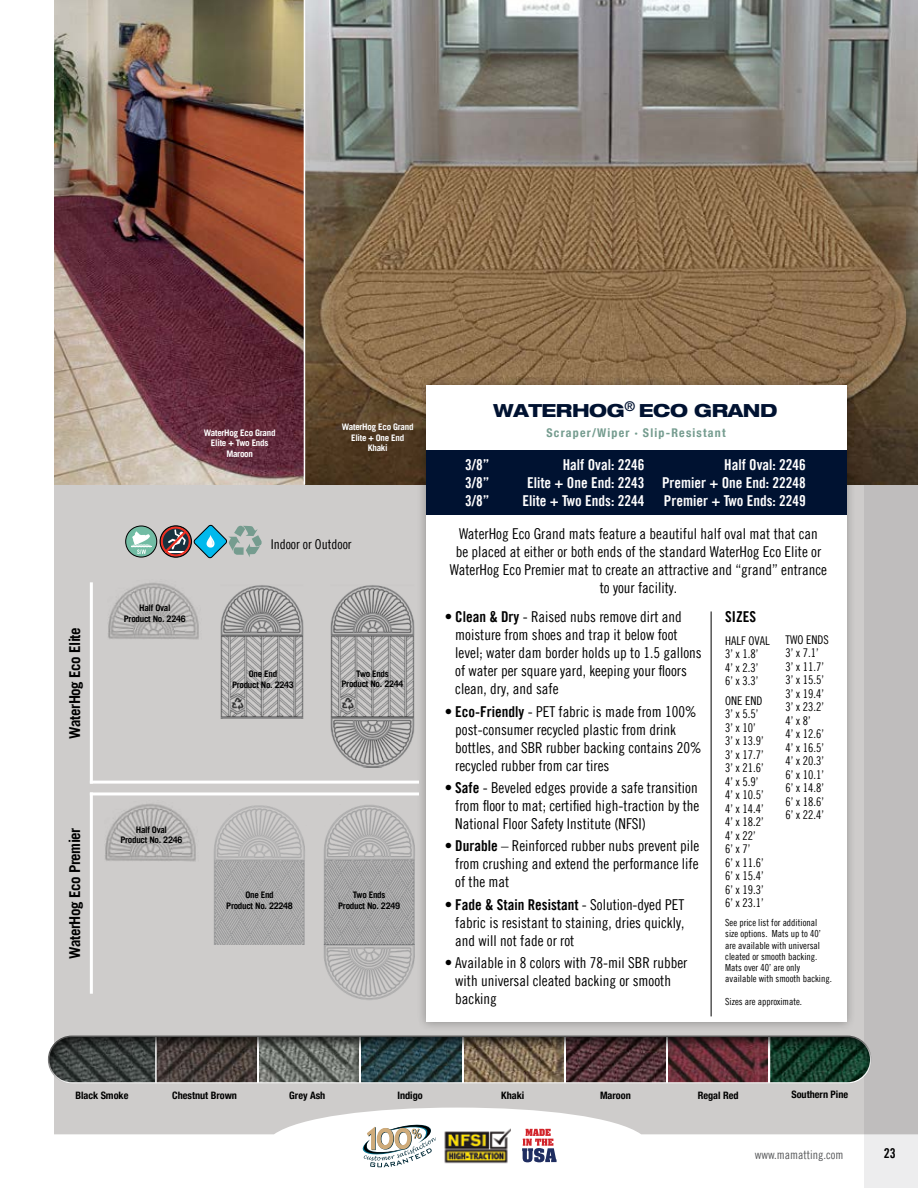
<style>
.page{position:relative;width:918px;height:1188px;background:#fff}
.page>*{position:absolute;margin:0;border:0;box-sizing:border-box;transform-origin:0 0}
.t1{font:800 expanded 18px "Helvetica Neue LT Pro";letter-spacing:-.025em;color:#001231}
.t2{font:15px/18px "Trade Gothic LT Pro Cn 18";color:#000}
.t3{font:15px/18px "Trade Gothic LT Pro Bd Cn 20";color:#fff;text-align:justify}
.t4{font:15px "Trade Gothic LT Pro Bd Cn 20";color:#000}
.t5{font:700 15px "Trade Gothic LT Pro";letter-spacing:-.03em;color:#000}
.t6{font:13.5px "Trade Gothic LT Pro Cn 18";color:#000}
.t7{font:13.5px "Trade Gothic LT Pro Bd Cn 20";color:#000}
.t8{font:12px/13.5px "Trade Gothic LT Pro Cn 18";color:#000}
.t9{font:700 condensed 12px "Helvetica Neue LT Pro";letter-spacing:.1em;color:#759c8f}
.t10{font:12px "Trade Gothic LT Pro Cn 18";color:#58595b}
.t11{font:700 condensed 10.2px "Helvetica Neue LT Pro";color:#000}
.t12{font:9.75px/11.2px "Trade Gothic LT Pro Cn 18";color:#000}
.t13{font:700 9px/10.5px "Trade Gothic LT Pro";letter-spacing:-.03em;color:#000;text-align:center}
.t14{font:700 9px/10.5px "Trade Gothic LT Pro";letter-spacing:-.03em;color:#fff;text-align:center}
.s1{font-family:"Trade Gothic LT Pro Bd Cn 20"}
.s2{font-family:"Trade Gothic LT Pro Cn 18"}
</style>
<div class="page">
<div style="left:54px;top:485px;width:810px;height:649px;background:#cecccb"></div>
<svg style="left:864px;top:485px;width:54px;height:703px;background:#c2c0c0"></svg>
<img style="left:54px;top:0;width:864px;height:485px">
<div style="left:47px;top:1034px;width:825px;height:51px;background:#000;opacity:.75"></div>
<hr style="left:302px;top:0;width:3px;height:460px;background:#fff">
<hr style="left:0;top:173px;width:250px;height:3px;background:#fff">
<hr style="left:304px;top:0;width:1px;height:485px;background:#fff">
<svg style="left:362px;top:1123px;width:74px;height:44px"></svg>
<img style="left:442px;top:1126px;width:69px;height:38px">
<svg style="left:522px;top:1129px;width:35px;height:33px"></svg>
<div style="left:416px;top:376px;width:440px;height:656px;background:#000;opacity:.3"></div>
<div style="left:426px;top:386px;width:420px;height:636px;background:#fff"></div>
<hr style="left:711px;top:611px;width:1px;height:405px;background:#000">
<svg style="left:126px;top:526px;width:31px;height:31px"></svg>
<div style="left:125px;top:525px;width:32px;height:33px;border:1px solid #000;border-radius:50%"></div>
<svg style="left:131px;top:531px;width:21px;height:23px"></svg>
<img style="left:108px;top:579px;width:94px;height:63px">
<img style="left:325px;top:583px;width:94px;height:184px">
<hr style="left:90px;top:582px;width:3px;height:202px;background:#fff">
<hr style="left:90px;top:792px;width:3px;height:202px;background:#fff">
<hr style="left:90px;top:781px;width:329px;height:3px;background:#fff">
<hr style="left:90px;top:792px;width:329px;height:3px;background:#fff">
<div style="left:426px;top:450px;width:420px;height:65px;background:#001231"></div>
<img style="left:213px;top:805px;width:94px;height:140px">
<img style="left:104px;top:801px;width:95px;height:62px">
<img style="left:322px;top:804px;width:94px;height:197px">
<img style="left:215px;top:583px;width:94px;height:135px">
<svg style="left:160px;top:524px;width:102px;height:34px;background:#8b9ea4"></svg>
<p class="t5" style="left:66px;top:739px;width:113px;rotate:-90deg">WaterHog Eco Elite</p>
<p class="t5" style="left:66px;top:959px;width:133px;rotate:-90deg">WaterHog Eco Premier</p>
<p class="t14" style="left:204px;top:427px;width:73px">WaterHog Eco Grand<br>Elite + Two Ends<br>Maroon</p>
<p class="t14" style="left:342px;top:422px;width:73px">WaterHog Eco Grand<br>Elite + One End<br>Khaki</p>
<p class="t13" style="left:124px;top:603px;width:63px">Half Oval<br>Product No. 2246</p>
<p class="t6" style="left:271px;top:536px;width:82px">Indoor or Outdoor</p>
<p class="t13" style="left:232px;top:668px;width:63px">One End<br>Product No. 2243</p>
<p class="t13" style="left:342px;top:668px;width:63px">Two Ends<br>Product No. 2244</p>
<p class="t13" style="left:121px;top:824px;width:63px">Half Oval<br>Product No. 2246</p>
<p class="t13" style="left:226px;top:890px;width:68px">One End<br>Product No. 22248</p>
<p class="t13" style="left:338px;top:890px;width:63px">Two Ends<br>Product No. 2249</p>
<p class="t1" style="left:493px;top:399px;width:286px">WATERHOG<sup>®</sup> ECO GRAND</p>
<p class="t3" style="left:465px;top:456px;width:26px">3/8” 3/8” 3/8”</p>
<p class="t9" style="left:547px;top:425px;width:181px">Scraper/Wiper · Slip-Resistant</p>
<p class="t3" style="left:522px;top:456px;width:123px;text-align:right">Half Oval: 2246<br>Elite + One End: 2243<br>Elite + Two Ends: 2244</p>
<p class="t3" style="left:662px;top:456px;width:145px;text-indent:62px">Half Oval: 2246<br>Premier + One End: 22248<br>Premier + Two Ends: 2249</p>
<p class="t2" style="left:450px;top:524px;width:379px;text-align:center">WaterHog Eco Grand mats feature a beautiful half oval mat that can<br>be placed at either or both ends of the standard WaterHog Eco Elite or WaterHog Eco Premier mat to create an attractive and “grand” entrance to your facility.</p>
<p class="t2" style="left:455px;top:608px;width:248px;text-indent:-10px">• <span class="s1">Clean &amp; Dry</span> - Raised nubs remove dirt and moisture from shoes and trap it below foot level; water dam border holds up to 1.5 gallons of water per square yard, keeping your floors clean, dry, and safe</p>
<p class="t2" style="left:455px;top:702px;width:248px;text-indent:-10px">• <span class="s1">Eco-Friendly</span> - PET fabric is made from 100% post-consumer recycled plastic from drink bottles, and SBR rubber backing contains 20% recycled rubber from car tires</p>
<p class="t2" style="left:455px;top:778px;width:246px;text-align:justify;text-indent:-10px">• <span class="s1">Safe</span> - Beveled edges provide a safe transition from floor to mat; certified high-traction by the National Floor Safety Institute (NFSI)</p>
<p class="t2" style="left:455px;top:837px;width:246px;text-align:justify;text-indent:-10px">• <span class="s1">Durable</span> – Reinforced rubber nubs prevent pile from crushing and extend the performance life of the mat</p>
<p class="t4" style="left:445px;top:895px;width:241px"><span class="s2">•</span> Fade &amp; Stain Resistant <span class="s2">- Solution-dyed PET</span></p>
<p class="t2" style="left:455px;top:913px;width:231px">fabric is resistant to staining, dries quickly, and will not fade or rot</p>
<p class="t2" style="left:455px;top:953px;width:234px;text-indent:-10px">• Available in 8 colors with 78-mil SBR rubber with universal cleated backing or smooth backing</p>
<p class="t4" style="left:725px;top:608px;width:32px">SIZES</p>
<p class="t8" style="left:725px;top:634px;width:46px">HALF OVAL<br>3’ x 1.8’<br>4’ x 2.3’<br>6’ x 3.3’</p>
<p class="t8" style="left:725px;top:694px;width:40px">ONE END<br>3’ x 5.5’<br>3’ x 10’<br>3’ x 13.9’<br>3’ x 17.7’<br>3’ x 21.6’<br>4’ x 5.9’<br>4’ x 10.5’<br>4’ x 14.4’<br>4’ x 18.2’<br>4’ x 22’<br>6’ x 7’<br>6’ x 11.6’<br>6’ x 15.4’<br>6’ x 19.3’<br>6’ x 23.1’</p>
<p class="t8" style="left:785px;top:633px;width:45px">TWO ENDS<br>3’ x 7.1’<br>3’ x 11.7’<br>3’ x 15.5’<br>3’ x 19.4’<br>3’ x 23.2’<br>4’ x 8’<br>4’ x 12.6’<br>4’ x 16.5’<br>4’ x 20.3’<br>6’ x 10.1’<br>6’ x 14.8’<br>6’ x 18.6’<br>6’ x 22.4’</p>
<p class="t12" style="left:725px;top:917px;width:108px">See price list for additional size options. Mats up to 40’ are available with universal cleated or smooth backing.<br>Mats over 40’ are only available with smooth backing.</p>
<p class="t12" style="left:725px;top:996px;width:78px">Sizes are approximate.</p>
<p class="t11" style="left:75px;top:1089px;width:55px">Black Smoke</p>
<p class="t11" style="left:172px;top:1089px;width:66px">Chestnut Brown</p>
<p class="t11" style="left:289px;top:1089px;width:38px">Grey Ash</p>
<p class="t11" style="left:397px;top:1089px;width:27px">Indigo</p>
<p class="t11" style="left:501px;top:1089px;width:25px">Khaki</p>
<p class="t11" style="left:600px;top:1089px;width:32px">Maroon</p>
<p class="t11" style="left:698px;top:1089px;width:42px">Regal Red</p>
<p class="t11" style="left:791px;top:1088px;width:58px">Southern Pine</p>
<p class="t10" style="left:755px;top:1147px;width:90px">www.mamatting.com</p>
<p class="t7" style="left:884px;top:1145px;width:13px">23</p>
</div>
